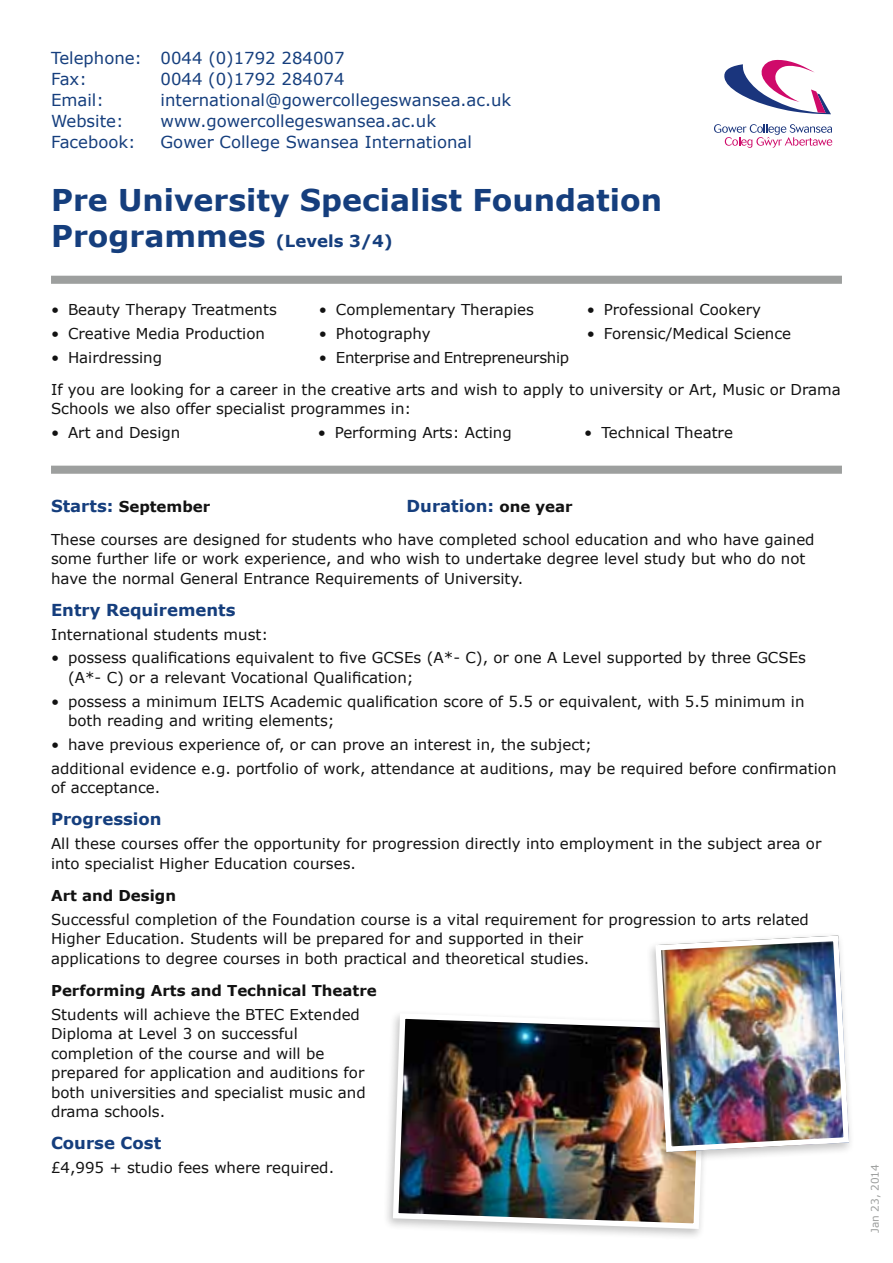
<style>
.page{position:relative;width:893px;height:1263px;background:#fff}
.page>*{position:absolute;margin:0;border:0;box-sizing:border-box;transform-origin:0 0}
.t1{font:700 30px "Verdana";color:#153e7d}
.t2{font:16.5px/21px "Verdana";color:#153e7d}
.t3{font:700 16.5px "Verdana";color:#153e7d}
.t4{font:15px/19.5px "Verdana";color:#121212}
.t5{font:700 15px "Verdana";color:#121212}
.t6{font:15px "Verdana";letter-spacing:-.02em;color:#121212}
.t7{font:10.5px "Verdana";color:#9d9f9e}
.s1{font-size:30px}
.s2{font-size:16.5px;color:#153e7d}
.s3{font-size:15px;color:#121212}
</style>
<div class="page">
<div style="left:383px;top:1009px;width:329px;height:231px;background:#121212;opacity:.25"></div>
<img style="left:390px;top:1010px;width:319px;height:222px">
<div style="left:51px;top:276px;width:791px;height:8px;background:#9d9f9e"></div>
<div style="left:51px;top:466px;width:791px;height:8px;background:#9d9f9e"></div>
<svg style="left:724px;top:60px;width:107px;height:54px"></svg>
<svg style="left:714px;top:124px;width:118px;height:24px"></svg>
<div style="left:646px;top:931px;width:209px;height:233px;background:#121212;opacity:.25"></div>
<img style="left:657px;top:935px;width:192px;height:217px">
<div style="left:656px;top:936px;width:193px;height:216px;border:5px solid #fff;border-radius:10px"></div>
<p class="t2" style="left:51px;top:47px;width:295px">Telephone: 0044 (0)1792 284007<br>Fax:</p>
<p class="t2" style="left:161px;top:68px;width:186px">0044 (0)1792 284074</p>
<p class="t2" style="left:51px;top:89px;width:54px">Email:</p>
<p class="t2" style="left:161px;top:89px;width:352px">international@gowercollegeswansea.ac.uk</p>
<p class="t2" style="left:51px;top:110px;width:74px">Website:</p>
<p class="t2" style="left:161px;top:110px;width:277px">www.gowercollegeswansea.ac.uk</p>
<p class="t2" style="left:51px;top:131px;width:86px">Facebook:</p>
<p class="t2" style="left:161px;top:131px;width:313px">Gower College Swansea International</p>
<h1 class="t1" style="left:51px;top:179px;width:613px">Pre University Specialist Foundation</h1>
<p class="t3" style="left:51px;top:230px;width:343px"><span class="s1">Programmes</span> (Levels 3/4)</p>
<p class="t4" style="left:51px;top:300px;width:227px">• Beauty Therapy Treatments</p>
<p class="t4" style="left:51px;top:323px;width:215px">• Creative Media Production</p>
<p class="t4" style="left:51px;top:347px;width:113px">• Hairdressing</p>
<p class="t4" style="left:319px;top:300px;width:217px">• Complementary Therapies</p>
<p class="t4" style="left:319px;top:323px;width:113px">• Photography</p>
<p class="t6" style="left:319px;top:347px;width:252px">• Enterprise and Entrepreneurship</p>
<p class="t4" style="left:587px;top:300px;width:176px">• Professional Cookery</p>
<p class="t4" style="left:587px;top:323px;width:206px">• Forensic/Medical Science</p>
<p class="t4" style="left:51px;top:379px;width:791px">If you are looking for a career in the creative arts and wish to apply to university or Art, Music or Drama<br>Schools we also offer specialist programmes in:</p>
<p class="t4" style="left:51px;top:423px;width:131px">• Art and Design</p>
<p class="t4" style="left:318px;top:423px;width:196px">• Performing Arts: Acting</p>
<p class="t4" style="left:584px;top:423px;width:150px">• Technical Theatre</p>
<p class="t5" style="left:51px;top:496px;width:161px"><span class="s2">Starts:</span> September</p>
<p class="t3" style="left:407px;top:495px;width:168px">Duration: <span class="s3">one year</span></p>
<p class="t4" style="left:51px;top:529px;width:765px">These courses are designed for students who have completed school education and who have gained some further life or work experience, and who wish to undertake degree level study but who do not have the normal General Entrance Requirements of University.</p>
<p class="t3" style="left:51px;top:598px;width:186px">Entry Requirements</p>
<p class="t4" style="left:51px;top:624px;width:219px">International students must:</p>
<p class="t4" style="left:68px;top:648px;width:739px;text-indent:-17px">• possess qualifications equivalent to five GCSEs (A*- C), or one A Level supported by three GCSEs (A*- C) or a relevant Vocational Qualification;</p>
<p class="t4" style="left:68px;top:691px;width:738px;text-indent:-17px">• possess a minimum IELTS Academic qualification score of 5.5 or equivalent, with 5.5 minimum in both reading and writing elements;</p>
<p class="t4" style="left:51px;top:732px;width:787px;line-height:23.7px">• have previous experience of, or can prove an interest in, the subject;<br>additional evidence e.g. portfolio of work, attendance at auditions, may be required before confirmation</p>
<p class="t4" style="left:51px;top:778px;width:111px">of acceptance.</p>
<p class="t3" style="left:51px;top:808px;width:112px">Progression</p>
<p class="t4" style="left:51px;top:834px;width:772px">All these courses offer the opportunity for progression directly into employment in the subject area or into specialist Higher Education courses.</p>
<p class="t5" style="left:51px;top:885px;width:126px">Art and Design</p>
<p class="t4" style="left:51px;top:909px;width:759px">Successful completion of the Foundation course is a vital requirement for progression to arts related<br>Higher Education. Students will be prepared for and supported in their<br>applications to degree courses in both practical and theoretical studies.</p>
<p class="t5" style="left:51px;top:980px;width:327px">Performing Arts and Technical Theatre</p>
<p class="t4" style="left:51px;top:1004px;width:316px">Students will achieve the BTEC Extended Diploma at Level 3 on successful completion of the course and will be prepared for application and auditions for both universities and specialist music and drama schools.</p>
<p class="t3" style="left:51px;top:1132px;width:112px">Course Cost</p>
<p class="t4" style="left:51px;top:1158px;width:285px">£4,995 + studio fees where required.</p>
<p class="t7" style="left:868px;top:1233px;width:71px;rotate:-90deg">Jan 23, 2014</p>
</div>
